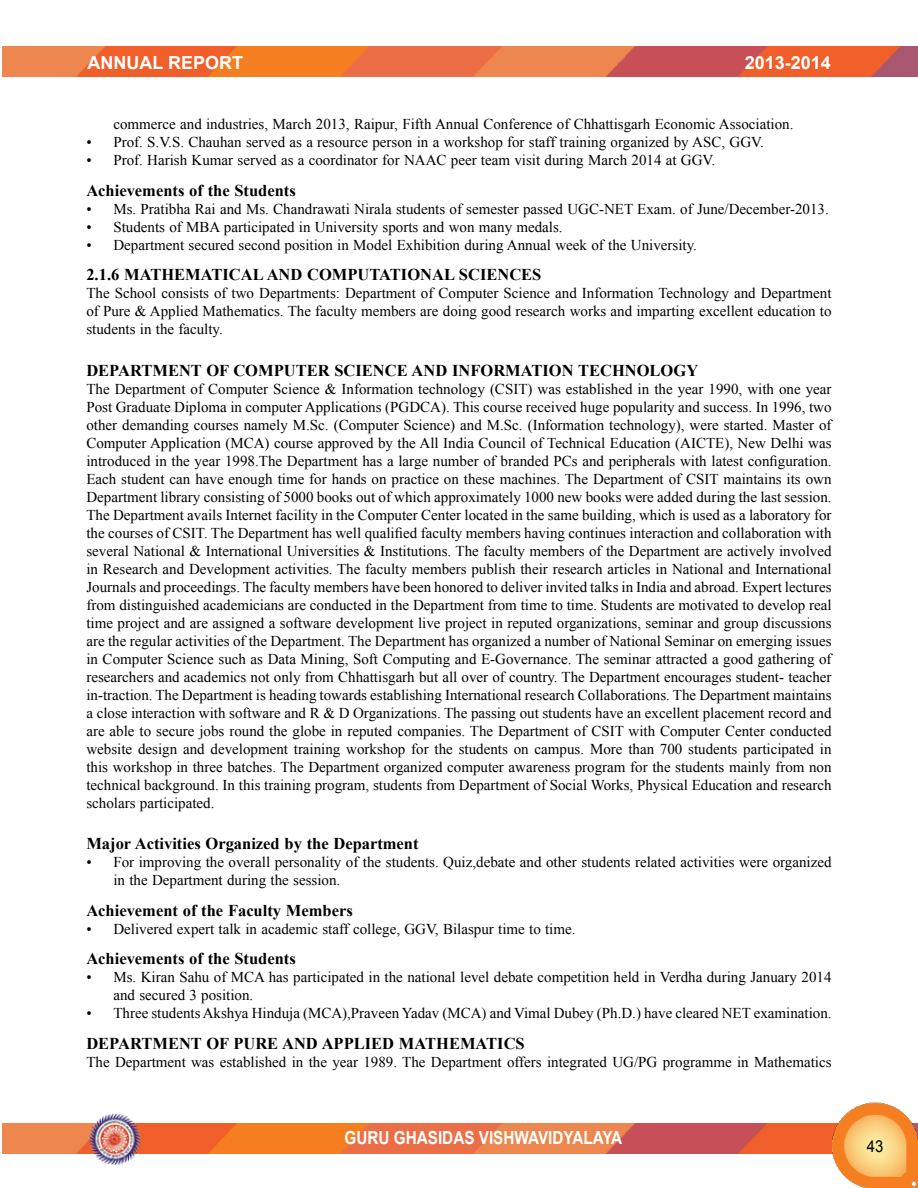
<style>
.page{position:relative;width:918px;height:1188px;background:#fff}
.page>*{position:absolute;margin:0;border:0;box-sizing:border-box;transform-origin:0 0}
.t1{font:700 18px "Arial";color:#fff;scale:.85 1}
.t2{font:700 18px "Arial";color:#fff}
.t3{font:700 16.5px "Times New Roman";color:#000}
.t4{font:16.5px "Arial";color:#000;scale:.9 1}
.t5{font:15px/18px "Times New Roman";color:#000;text-align:justify}
</style>
<div class="page">
<img style="left:2px;top:1123px;width:830px;height:30px">
<img style="left:832px;top:1102px;width:86px;height:86px">
<img style="left:2px;top:46px;width:916px;height:30px">
<img style="left:87px;top:1113px;width:56px;height:52px">
<p class="t2" style="left:87px;top:50px;width:157px">ANNUAL REPORT</p>
<p class="t2" style="left:745px;top:50px;width:88px">2013-2014</p>
<p class="t5" style="left:113px;top:115px;width:682px">commerce and industries, March 2013, Raipur, Fifth Annual Conference of Chhattisgarh Economic Association.</p>
<p class="t5" style="left:86px;top:133px;width:679px">• Prof. S.V.S. Chauhan served as a resource person in a workshop for staff training organized by ASC, GGV.</p>
<p class="t5" style="left:86px;top:151px;width:630px">• Prof. Harish Kumar served as a coordinator for NAAC peer team visit during March 2014 at GGV.</p>
<p class="t3" style="left:86px;top:179px;width:211px">Achievements of the Students</p>
<p class="t5" style="left:86px;top:200px;width:744px">• Ms. Pratibha Rai and Ms. Chandrawati Nirala students of semester passed UGC-NET Exam. of June/December-2013.</p>
<p class="t5" style="left:86px;top:218px;width:478px">• Students of MBA participated in University sports and won many medals.</p>
<p class="t5" style="left:86px;top:236px;width:612px">• Department secured second position in Model Exhibition during Annual week of the University.</p>
<p class="t3" style="left:86px;top:263px;width:126px">2.1.6 MATHEMATICA</p>
<p class="t3" style="left:253px;top:263px;width:27px">L AND</p>
<p class="t3" style="left:307px;top:263px;width:52px">COMPUTATIONA</p>
<p class="t3" style="left:444px;top:263px;width:26px">L SCIENCES</p>
<p class="t5" style="left:86px;top:284px;width:747px">The School consists of two Departments: Department of Computer Science and Information Technology and Department of Pure &amp; Applied Mathematics. The faculty members are doing good research works and imparting excellent education to students in the faculty.</p>
<p class="t3" style="left:86px;top:359px;width:12px">DEPA</p>
<p class="t3" style="left:130px;top:359px;width:50px">RTMENT</p>
<p class="t3" style="left:206px;top:359px;width:80px">OF COMPUTE</p>
<p class="t3" style="left:318px;top:359px;width:28px">R SCIENCE</p>
<p class="t3" style="left:412px;top:359px;width:13px">AND</p>
<p class="t3" style="left:452px;top:359px;width:81px">INFORMATION</p>
<p class="t3" style="left:578px;top:359px;width:12px">TEC</p>
<p class="t3" style="left:612px;top:359px;width:62px">HNOLOGY</p>
<p class="t5" style="left:86px;top:380px;width:747px">The Department of Computer Science &amp; Information technology (CSIT) was established in the year 1990, with one year Post Graduate Diploma in computer Applications (PGDCA). This course received huge popularity and success. In 1996, two other demanding courses namely M.Sc. (Computer Science) and M.Sc. (Information technology), were started. Master of Computer Application (MCA) course approved by the All India Council of Technical Education (AICTE), New Delhi was introduced in the year 1998.The Department has a large number of branded PCs and peripherals with latest configuration.<br>Each student can have enough time for hands on practice on these machines. The Department of CSIT maintains its own Department library consisting of 5000 books out of which approximately 1000 new books were added during the last session.<br>The Department avails Internet facility in the Computer Center located in the same building, which is used as a laboratory for the courses of CSIT. The Department has well qualified faculty members having continues interaction and collaboration with several National &amp; International Universities &amp; Institutions. The faculty members of the Department are actively involved in Research and Development activities. The faculty members publish their research articles in National and International Journals and proceedings. The faculty members have been honored to deliver invited talks in India and abroad. Expert lectures from distinguished academicians are conducted in the Department from time to time. Students are motivated to develop real time project and are assigned a software development live project in reputed organizations, seminar and group discussions are the regular activities of the Department. The Department has organized a number of National Seminar on emerging issues in Computer Science such as Data Mining, Soft Computing and E-Governance. The seminar attracted a good gathering of researchers and academics not only from Chhattisgarh but all over of country. The Department encourages student- teacher in-traction. The Department is heading towards establishing International research Collaborations. The Department maintains a close interaction with software and R &amp; D Organizations. The passing out students have an excellent placement record and are able to secure jobs round the globe in reputed companies. The Department of CSIT with Computer Center conducted website design and development training workshop for the students on campus. More than 700 students participated in this workshop in three batches. The Department organized computer awareness program for the students mainly from non technical background. In this training program, students from Department of Social Works, Physical Education and research scholars participated.</p>
<p class="t3" style="left:86px;top:832px;width:334px">Major Activities Organized by the Department</p>
<p class="t5" style="left:113px;top:853px;width:720px;text-indent:-27px">• For improving the overall personality of the students. Quiz,debate and other students related activities were organized in the Department during the session.</p>
<p class="t3" style="left:86px;top:899px;width:268px">Achievement of the Faculty Members</p>
<p class="t5" style="left:86px;top:920px;width:491px">• Delivered expert talk in academic staff college, GGV, Bilaspur time to time.</p>
<p class="t3" style="left:86px;top:947px;width:211px">Achievements of the Students</p>
<p class="t5" style="left:113px;top:968px;width:720px;text-indent:-27px">• Ms. Kiran Sahu of MCA has participated in the national level debate competition held in Verdha during January 2014 and secured 3 position.</p>
<p class="t5" style="left:86px;top:1004px;width:747px">• Three students Akshya Hinduja (MCA),Praveen Yadav (MCA) and Vimal Dubey (Ph.D.) have cleared NET examination.</p>
<p class="t3" style="left:86px;top:1032px;width:12px">DEPA</p>
<p class="t3" style="left:130px;top:1032px;width:50px">RTMENT</p>
<p class="t3" style="left:206px;top:1032px;width:89px">OF PURE AND</p>
<p class="t3" style="left:322px;top:1032px;width:12px">APP</p>
<p class="t3" style="left:354px;top:1032px;width:22px">LIED</p>
<p class="t3" style="left:399px;top:1032px;width:88px">MATHEMATICS</p>
<p class="t5" style="left:86px;top:1053px;width:747px">The Department was established in the year 1989. The Department offers integrated UG/PG programme in Mathematics</p>
<p class="t1" style="left:345px;top:1126px;width:328px">GURU GHASIDAS VISHWAVIDYALAYA</p>
<p class="t4" style="left:867px;top:1135px;width:20px">43</p>
</div>
